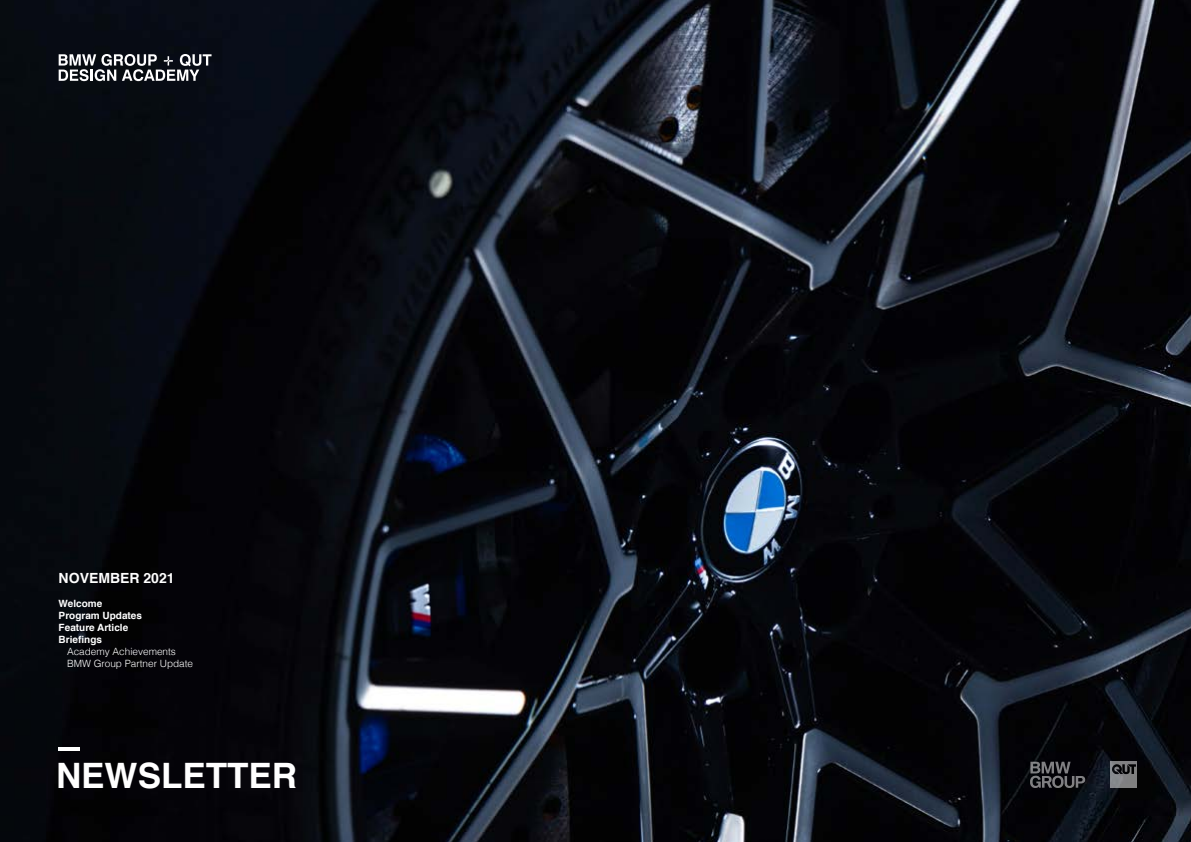
<style>
.page{position:relative;width:1191px;height:842px;background:#fff}
.page>*{position:absolute;margin:0;border:0;box-sizing:border-box;transform-origin:0 0}
.t1{font:700 35px "Helvetica";color:#fff}
.t2{font:700 14px "Helvetica";color:#fff}
.t3{font:700 10px/12px "Helvetica";color:#fff}
.t4{font:300 10px/12px "Helvetica";color:#fff}
</style>
<div class="page">
<img style="left:0;top:0;width:1191px;height:842px">
<hr style="left:58px;top:747px;width:22px;height:4px;background:#fff">
<svg style="left:59px;top:54px;width:152px;height:27px"></svg>
<svg style="left:1110px;top:762px;width:27px;height:26px"></svg>
<svg style="left:1111px;top:764px;width:25px;height:10px"></svg>
<svg style="left:1029px;top:762px;width:56px;height:26px"></svg>
<h2 class="t2" style="left:59px;top:567px;width:117px">NOVEMBER 2021</h2>
<p class="t3" style="left:59px;top:598px;width:85px">Welcome<br>Program Updates<br>Feature Article<br>Briefings</p>
<p class="t4" style="left:67px;top:645px;width:128px">Academy Achievements<br>BMW Group Partner Update</p>
<h1 class="t1" style="left:56px;top:747px;width:243px">NEWSLETTER</h1>
</div>
